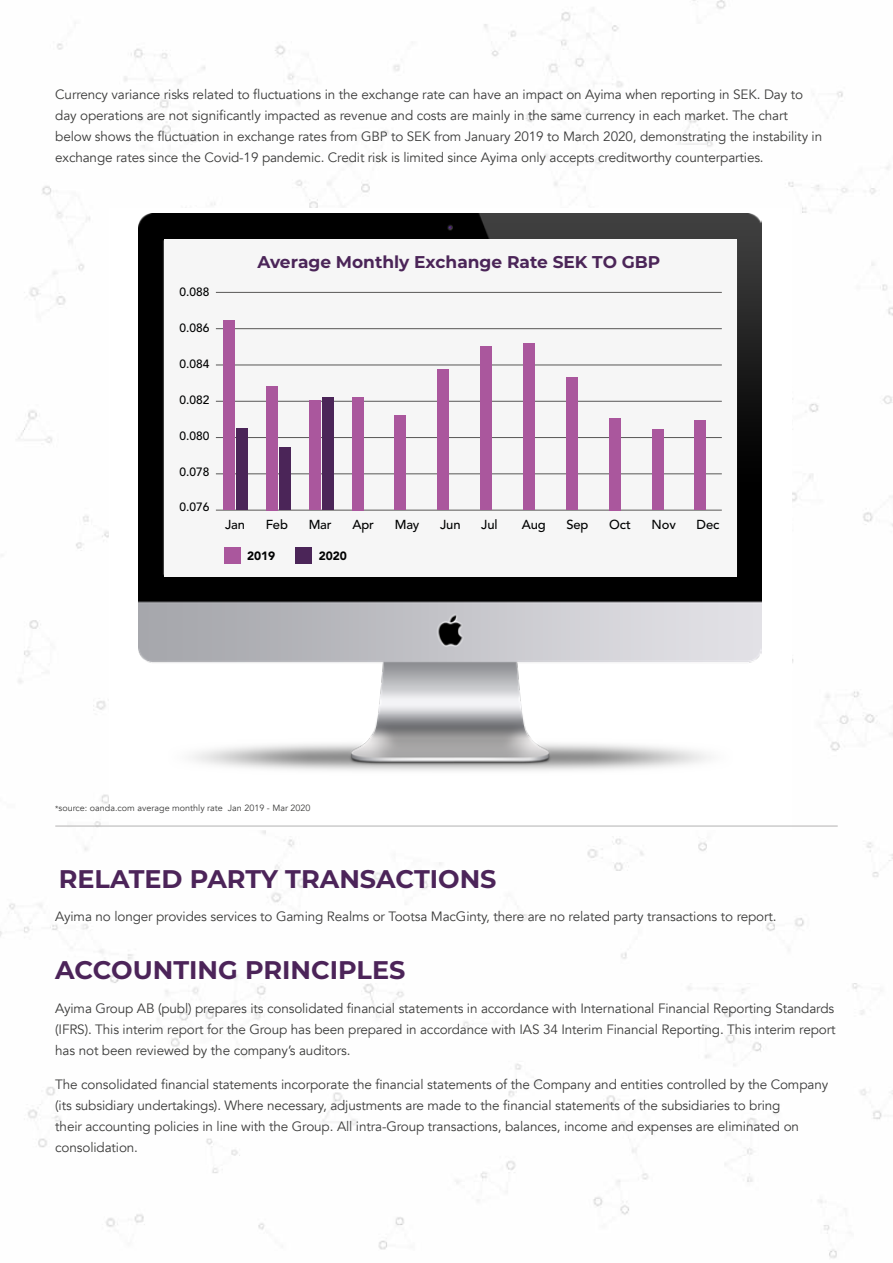
<style>
.page{position:relative;width:893px;height:1263px;background:#fff}
.page>*{position:absolute;margin:0;border:0;box-sizing:border-box;transform-origin:0 0}
.t1{font:700 25.5px "Montserrat";color:#4c2459}
.t2{font:700 16.95px "Montserrat";color:#4b2558}
.t3{font:13.5px/21px "Avenir";letter-spacing:-.01em;color:#3c3c3b}
.t4{font:500 12.9px "Avenir";letter-spacing:-.01em;color:#010202}
.t5{font:500 12px "Avenir";color:#010202}
.t6{font:900 12px "Avenir";color:#010202}
.t7{font:9px "Avenir";color:#3c3c3b}
.s1{font-size:7.5px}
</style>
<div class="page">
<img style="left:0;top:0;width:893px;height:1259px">
<div style="left:109px;top:208px;width:682px;height:622px;background:#fff"></div>
<img style="left:139px;top:214px;width:622px;height:557px">
<div style="left:165px;top:240px;width:572px;height:337px;background:#f6f6f6"></div>
<div style="left:225px;top:547px;width:16px;height:17px;background:#aa579d"></div>
<div style="left:295px;top:547px;width:17px;height:17px;background:#4b2558"></div>
<hr style="left:216px;top:292px;width:506px;height:1px;background:#585756">
<hr style="left:216px;top:365px;width:506px;height:1px;background:#585756">
<hr style="left:216px;top:401px;width:506px;height:1px;background:#585756">
<hr style="left:216px;top:437px;width:506px;height:1px;background:#585756">
<hr style="left:216px;top:474px;width:506px;height:1px;background:#585756">
<hr style="left:216px;top:510px;width:506px;height:1px;background:#585756">
<hr style="left:216px;top:328px;width:506px;height:1px;background:#585756">
<div style="left:223px;top:320px;width:12px;height:190px;background:#aa579d"></div>
<div style="left:266px;top:386px;width:12px;height:124px;background:#aa579d"></div>
<div style="left:309px;top:401px;width:12px;height:109px;background:#aa579d"></div>
<div style="left:352px;top:397px;width:11px;height:113px;background:#aa579d"></div>
<div style="left:395px;top:415px;width:11px;height:95px;background:#aa579d"></div>
<div style="left:437px;top:369px;width:12px;height:141px;background:#aa579d"></div>
<div style="left:480px;top:346px;width:12px;height:164px;background:#aa579d"></div>
<div style="left:523px;top:343px;width:12px;height:167px;background:#aa579d"></div>
<div style="left:566px;top:377px;width:11px;height:133px;background:#aa579d"></div>
<div style="left:609px;top:418px;width:12px;height:92px;background:#aa579d"></div>
<div style="left:652px;top:430px;width:11px;height:80px;background:#aa579d"></div>
<div style="left:695px;top:421px;width:11px;height:89px;background:#aa579d"></div>
<div style="left:237px;top:428px;width:11px;height:82px;background:#4b2558"></div>
<div style="left:322px;top:398px;width:12px;height:112px;background:#4b2558"></div>
<div style="left:279px;top:447px;width:12px;height:63px;background:#4b2558"></div>
<hr style="left:55px;top:826px;width:783px;height:1px;background:#b3b2b2">
<p class="t3" style="left:55px;top:84px;width:768px">Currency variance risks related to fluctuations in the exchange rate can have an impact on Ayima when reporting in SEK. Day to day operations are not significantly impacted as revenue and costs are mainly in the same currency in each market. The chart below shows the fluctuation in exchange rates from GBP to SEK from January 2019 to March 2020, demonstrating the instability in exchange rates since the Covid-19 pandemic. Credit risk is limited since Ayima only accepts creditworthy counterparties.</p>
<p class="t5" style="left:180px;top:281px;width:31px">0.088</p>
<p class="t5" style="left:180px;top:317px;width:31px">0.086</p>
<p class="t5" style="left:180px;top:353px;width:31px">0.084</p>
<p class="t5" style="left:180px;top:389px;width:31px">0.082</p>
<p class="t5" style="left:180px;top:425px;width:31px">0.080</p>
<p class="t5" style="left:180px;top:461px;width:31px">0.078</p>
<p class="t5" style="left:180px;top:497px;width:31px">0.076</p>
<p class="t2" style="left:257px;top:250px;width:404px">Average Monthly Exchange Rate SEK TO GBP</p>
<p class="t4" style="left:225px;top:513px;width:21px">Jan</p>
<p class="t4" style="left:266px;top:513px;width:24px">Feb</p>
<p class="t4" style="left:309px;top:513px;width:25px">Mar</p>
<p class="t4" style="left:352px;top:513px;width:23px">Apr</p>
<p class="t4" style="left:395px;top:513px;width:26px">May</p>
<p class="t4" style="left:440px;top:513px;width:22px">Jun</p>
<p class="t4" style="left:481px;top:513px;width:18px">Jul</p>
<p class="t4" style="left:522px;top:513px;width:25px">Aug</p>
<p class="t4" style="left:566px;top:513px;width:24px">Sep</p>
<p class="t4" style="left:609px;top:513px;width:23px">Oct</p>
<p class="t4" style="left:652px;top:513px;width:26px">Nov</p>
<p class="t4" style="left:696px;top:513px;width:24px">Dec</p>
<p class="t6" style="left:247px;top:545px;width:30px">2019</p>
<p class="t6" style="left:319px;top:545px;width:30px">2020</p>
<p class="t7" style="left:55px;top:803px;width:257px"><span class="s1">*</span>source: oanda.com average monthly rate Jan 2019 - Mar 2020</p>
<h1 class="t1" style="left:59px;top:860px;width:439px">RELATED PARTY TRANSACTIONS</h1>
<p class="t3" style="left:55px;top:906px;width:723px">Ayima no longer provides services to Gaming Realms or Tootsa MacGinty, there are no related party transactions to report.</p>
<h1 class="t1" style="left:55px;top:952px;width:352px">ACCOUNTING PRINCIPLES</h1>
<p class="t3" style="left:55px;top:998px;width:782px;text-align:justify">Ayima Group AB (publ) prepares its consolidated financial statements in accordance with International Financial Reporting Standards (IFRS). This interim report for the Group has been prepared in accordance with IAS 34 Interim Financial Reporting. This interim report has not been reviewed by the company’s auditors.</p>
<p class="t3" style="left:55px;top:1074px;width:774px">The consolidated financial statements incorporate the financial statements of the Company and entities controlled by the Company (its subsidiary undertakings). Where necessary, adjustments are made to the financial statements of the subsidiaries to bring<br>their accounting policies in line with the Group. All intra-Group transactions, balances, income and expenses are eliminated on consolidation.</p>
</div>
